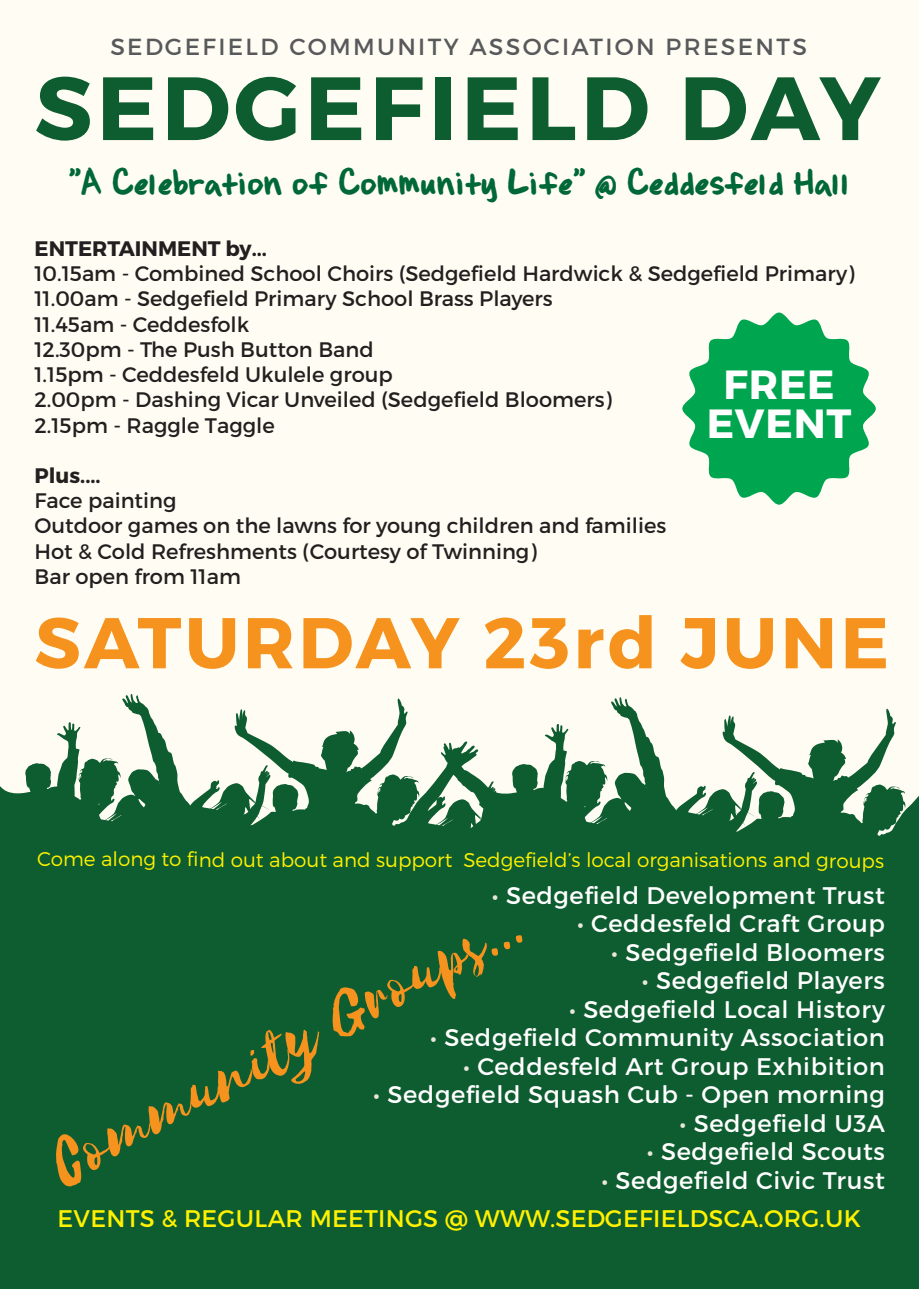
<style>
.page{position:relative;width:919px;height:1289px;background:#fff}
.page>*{position:absolute;margin:0;border:0;box-sizing:border-box;transform-origin:0 0}
.t1{font:700 89.55px "Montserrat";letter-spacing:.05em;color:#0e5d30}
.t2{font:73.5px "Selima";color:#f6921e}
.t3{font:700 71.7px "Montserrat";letter-spacing:.05em;color:#f6921e}
.t4{font:700 40.65px/39.2px "Montserrat";letter-spacing:.02em;color:#fff;text-align:center}
.t5{font:37.5px "Brianne'shand";color:#006838}
.t6{font:24px "Montserrat";letter-spacing:.025em;color:#fff}
.t7{font:24px/38px "Montserrat";letter-spacing:.01em;color:#fff100}
.t8{font:23.25px "Montserrat";letter-spacing:.1em;color:#58595b}
.t9{font:21px/25.2px "Montserrat";color:#231f20}
.t10{font:700 21px "Montserrat";color:#231f20}
.t11{font:300 19.95px "Montserrat";color:#fff100}
.s1{color:#e9e6db}
.s2{color:#fff}
</style>
<div class="page">
<div style="left:0;top:0;width:918px;height:1288px;background:#fffdf3"></div>
<svg style="left:0;top:694px;width:900px;height:95px"></svg>
<div style="left:0;top:789px;width:918px;height:499px;background:#0e5d30"></div>
<svg style="left:682px;top:312px;width:193px;height:192px"></svg>
<p class="t8" style="left:110px;top:32px;width:698px">SEDGEFIELD COMMUNITY ASSOCIATION PRESENTS</p>
<h1 class="t1" style="left:35px;top:53px;width:847px">SEDGEFIELD DAY</h1>
<h3 class="t5" style="left:69px;top:162px;width:783px">"A Celebration of Community Life" @ Ceddesfeld Hall</h3>
<p class="t10" style="left:35px;top:235px;width:234px">ENTERTAINMENT by...</p>
<p class="t9" style="left:35px;top:261px;width:821px">10.15am - Combined School Choirs (Sedgefield Hardwick &amp; Sedgefield Primary)<br>11.00am - Sedgefield Primary School Brass Players<br>11.45am - Ceddesfolk<br>12.30pm - The Push Button Band<br>1.15pm - Ceddesfeld Ukulele group<br>2.00pm - Dashing Vicar Unveiled (Sedgefield Bloomers)<br>2.15pm - Raggle Taggle</p>
<p class="t10" style="left:35px;top:462px;width:68px">Plus....</p>
<p class="t9" style="left:35px;top:488px;width:633px">Face painting<br>Outdoor games on the lawns for young children and families Hot &amp; Cold Refreshments (Courtesy of Twinning)<br>Bar open from 11am</p>
<h3 class="t4" style="left:706px;top:366px;width:146px">FREE<br>EVENT</h3>
<h3 class="t3" style="left:35px;top:598px;width:855px">SATURDAY 23rd JUNE</h3>
<p class="t11" style="left:37px;top:847px;width:848px">Come along to find out about and support Sedgefield’s local organisations and groups</p>
<p class="t6" style="left:491px;top:880px;width:394px"><span class="s1">•</span> Sedgefield Development Trust</p>
<p class="t6" style="left:577px;top:909px;width:309px"><span class="s1">•</span> Ceddesfeld Craft Group</p>
<p class="t6" style="left:611px;top:937px;width:275px"><span class="s1">•</span> Sedgefield Bloomers</p>
<p class="t6" style="left:641px;top:966px;width:244px"><span class="s1">•</span> Sedgefield Players</p>
<p class="t6" style="left:569px;top:994px;width:317px"><span class="s1">•</span> Sedgefield Local History</p>
<p class="t6" style="left:430px;top:1023px;width:456px"><span class="s1">•</span> Sedgefield Community Association</p>
<p class="t6" style="left:463px;top:1051px;width:423px"><span class="s1">•</span> Ceddesfeld Art Group Exhibition</p>
<p class="t6" style="left:373px;top:1080px;width:513px"><span class="s1">•</span> Sedgefield Squash Cub - Open morning</p>
<p class="t6" style="left:679px;top:1108px;width:207px"><span class="s1">•</span> Sedgefield U3A</p>
<p class="t6" style="left:646px;top:1137px;width:239px"><span class="s1">•</span> Sedgefield Scouts</p>
<p class="t7" style="left:58px;top:1161px;width:828px;text-indent:543px"><span class="s1">•</span> <span class="s2">Sedgefield Civic Trust<br></span>EVENTS &amp; REGULAR MEETINGS @ WWW.SEDGEFIELDSCA.ORG.UK</p>
<h2 class="t2" style="left:38px;top:1131px;width:525px;rotate:-28deg">Community Groups...</h2>
</div>
